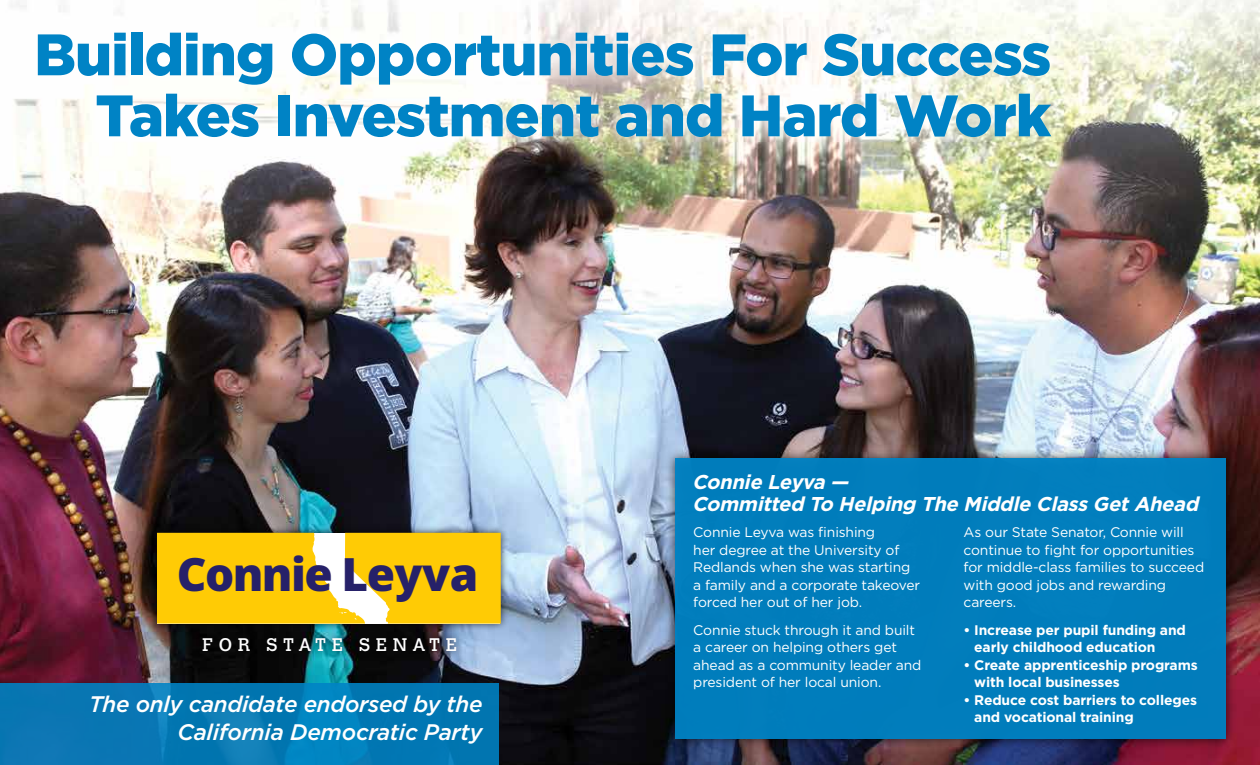
<style>
.page{position:relative;width:1260px;height:765px;background:#fff}
.page>*{position:absolute;margin:0;border:0;box-sizing:border-box;transform-origin:0 0}
.t1{font:900 58.38px/61px "Gotham";letter-spacing:-.015em;color:#0083c5;text-align:right}
.t2{font:800 46px "Open Sans";letter-spacing:-.035em;color:#262169}
.t3{font:italic 500 22.5px/28.8px "Gotham";letter-spacing:-.015em;color:#fff;text-align:right}
.t4{font:italic 700 20px/22.5px "Gotham";color:#fff}
.t5{font:18.12px "Calvert";letter-spacing:.31em;color:#fff}
.t6{font:13.88px/17.5px "Gotham";letter-spacing:-.01em;color:#fff}
.t7{font:700 13.88px/17.5px "Gotham";letter-spacing:-.01em;color:#fff}
</style>
<div class="page">
<img style="left:0;top:0;width:1260px;height:765px">
<div style="left:149px;top:525px;width:359px;height:134px;background:#000;opacity:.75"></div>
<svg style="left:158px;top:533px;width:342px;height:91px;background:#ffd01f"></svg>
<div style="left:664px;top:448px;width:572px;height:301px;background:#000;opacity:.75"></div>
<div style="left:675px;top:459px;width:551px;height:280px;background:#017dbc"></div>
<svg style="left:22px;top:17px;width:1043px;height:135px"></svg>
<svg style="left:0;top:683px;width:499px;height:82px;background:#0578b4"></svg>
<h1 class="t1" style="left:34px;top:23px;width:1019px">Building Opportunities For Success<br>Takes Investment and Hard Work</h1>
<h2 class="t2" style="left:177px;top:539px;width:303px">Connie Leyva</h2>
<h3 class="t5" style="left:202px;top:634px;width:256px">FOR STATE SENATE</h3>
<h3 class="t3" style="left:89px;top:689px;width:395px">The only candidate endorsed by the<br>California Democratic Party</h3>
<h3 class="t4" style="left:692px;top:470px;width:513px">Connie Leyva —<br>Committed To Helping The Middle Class Get Ahead</h3>
<p class="t6" style="left:693px;top:523px;width:228px">Connie Leyva was finishing<br>her degree at the University of<br>Redlands when she was starting a family and a corporate takeover forced her out of her job.</p>
<p class="t6" style="left:693px;top:621px;width:230px">Connie stuck through it and built a career on helping others get ahead as a community leader and president of her local union.</p>
<p class="t6" style="left:964px;top:523px;width:242px">As our State Senator, Connie will continue to fight for opportunities for middle-class families to succeed with good jobs and rewarding careers.</p>
<p class="t7" style="left:974px;top:621px;width:213px;text-indent:-11px">• Increase per pupil funding and early childhood education</p>
<p class="t7" style="left:974px;top:656px;width:225px;text-indent:-11px">• Create apprenticeship programs with local businesses</p>
<p class="t7" style="left:974px;top:691px;width:224px;text-indent:-11px">• Reduce cost barriers to colleges and vocational training</p>
</div>
